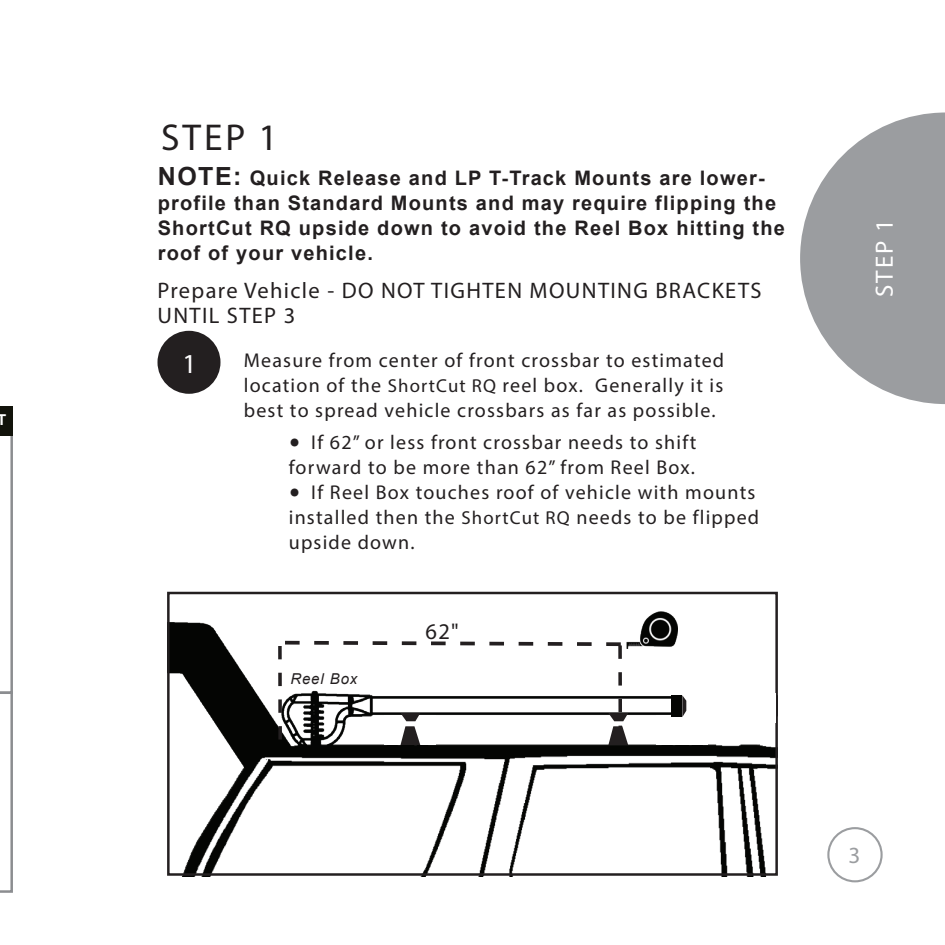
<style>
.page{position:relative;width:945px;height:945px;background:#fff}
.page>*{position:absolute;margin:0;border:0;box-sizing:border-box;transform-origin:0 0}
.t1{font:37.5px "Myriad Pro";color:#231f20}
.t2{font:27.5px "Myriad Pro";color:#fff}
.t3{font:25px "Myriad Pro";color:#fff}
.t4{font:23.25px "Myriad Pro";color:#9b9da0}
.t5{font:22.5px "Myriad Pro";letter-spacing:.06em;color:#231f20}
.t6{font:20px/25px "Myriad Pro";letter-spacing:.06em;color:#231f20}
.t7{font:700 20px/25px "Arial";letter-spacing:.06em;color:#231f20}
.t8{font:italic 15px "Arial";letter-spacing:.06em;color:#231f20}
.t9{font:700 15px "Arial";color:#fff}
.s1{font-size:25px}
.s2{font-size:18.75px}
.s3{font-family:"Minion Pro";font-size:30px}
</style>
<div class="page">
<svg style="left:800px;top:112px;width:145px;height:292px;fill:#9b9da0"></svg>
<div style="left:157px;top:331px;width:63px;height:63px;background:#231f20;border-radius:50%"></div>
<img style="left:170px;top:622px;width:605px;height:255px">
<div style="left:827px;top:827px;width:56px;height:55px;border:2px solid #9b9da0;border-radius:50%"></div>
<img style="left:626px;top:611px;width:52px;height:37px">
<div style="left:167px;top:592px;width:611px;height:284px;border:2px solid #231f20"></div>
<div style="left:657px;top:715px;width:51px;height:30px;background:#fff"></div>
<svg style="left:0;top:406px;width:13px;height:487px"></svg>
<div style="left:682px;top:693px;width:93px;height:30px;background:#fff"></div>
<svg style="left:682px;top:695px;width:4px;height:22px"></svg>
<div style="left:672px;top:695px;width:10px;height:22px;background:#040503"></div>
<svg style="left:278px;top:639px;width:350px;height:106px"></svg>
<p class="t9" style="left:-2px;top:409px;width:11px">T</p>
<h1 class="t1" style="left:161px;top:114px;width:118px">STEP 1</h1>
<p class="t7" style="left:158px;top:165px;width:629px"><span class="s1">NOTE:</span> Quick Release and LP T-Track Mounts are lower&shy;profile than Standard Mounts and may require flipping the ShortCut RQ upside down to avoid the Reel Box hitting the roof of your vehicle.</p>
<p class="t5" style="left:158px;top:277px;width:606px">Prepare Vehicle - DO NOT TIGHTEN MOUNTING BRACKETS</p>
<p class="t5" style="left:158px;top:302px;width:139px">UNTIL STEP 3</p>
<h2 class="t2" style="left:183px;top:347px;width:16px">1</h2>
<p class="t6" style="left:244px;top:347px;width:482px;text-align:justify">Measure from center of front crossbar to estimated location of the <span class="s2">ShortCut RQ</span> reel box. Generally it is best to spread vehicle crossbars as far as possible.</p>
<p class="t6" style="left:289px;top:429px;width:409px"><span class="s3">•</span> If 62” or less front crossbar needs to shift forward to be more than 62” from Reel Box.</p>
<p class="t6" style="left:289px;top:479px;width:472px"><span class="s3">•</span> If Reel Box touches roof of vehicle with mounts installed then the <span class="s2">ShortCut RQ</span> needs to be flipped upside down.</p>
<p class="t8" style="left:290px;top:669px;width:69px">Reel Box</p>
<p class="t5" style="left:426px;top:617px;width:35px">62"</p>
<p class="t3" style="left:869px;top:297px;width:79px;rotate:-90deg">STEP 1</p>
<p class="t4" style="left:848px;top:841px;width:13px">3</p>
</div>
